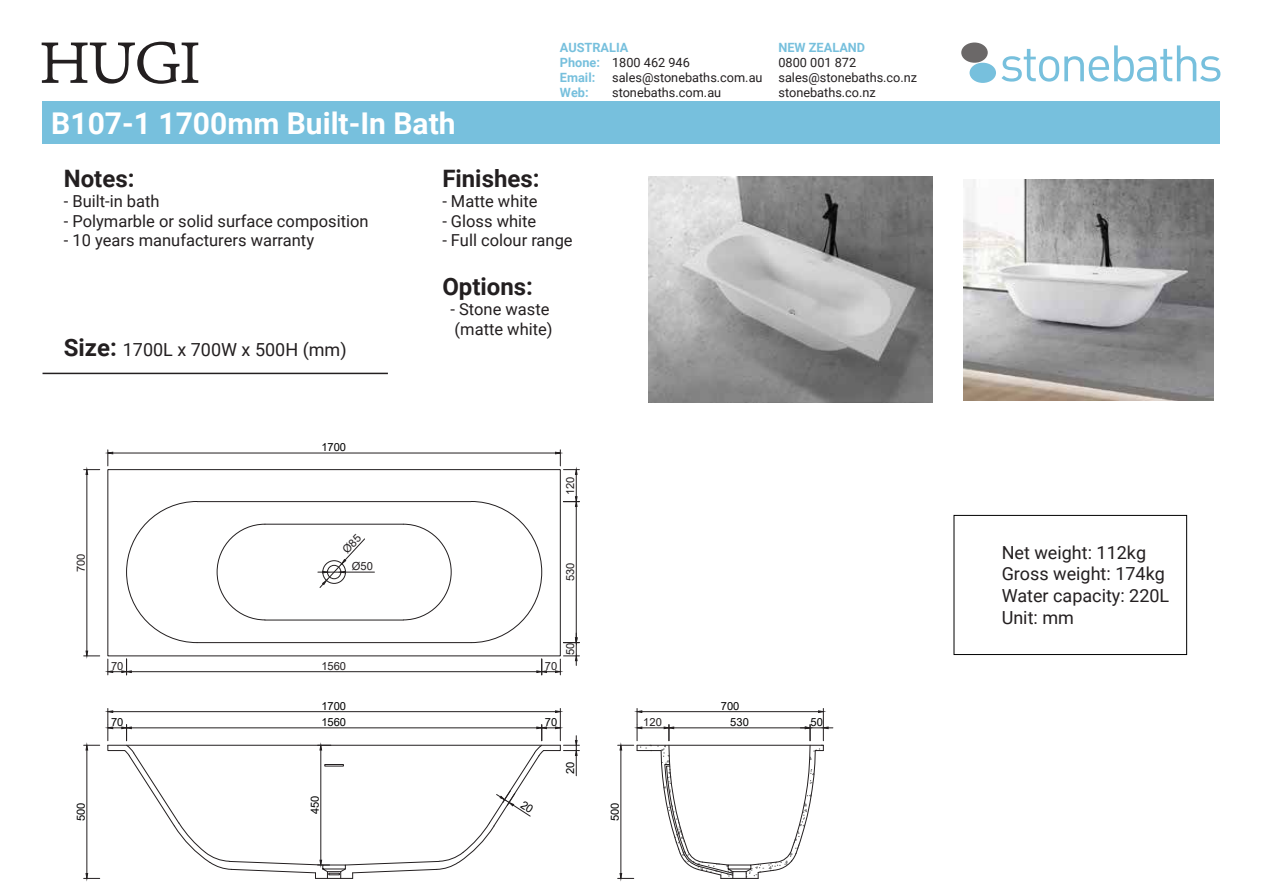
<style>
.page{position:relative;width:1263px;height:893px;background:#fff}
.page>*{position:absolute;margin:0;border:0;box-sizing:border-box;transform-origin:0 0}
.t1{font:700 30px "Roboto";color:#fff}
.t2{font:700 24px "Roboto";color:#231f20}
.t3{font:18px/21.6px "Roboto";color:#231f20}
.t4{font:16.5px/19.8px "Roboto";color:#231f20}
.t5{font:12.75px/15.3px "Roboto";color:#231f20}
.t6{font:700 12.75px/15.3px "Roboto";color:#77c0dd}
.t7{font:11.1px "Arial";color:#010101}
.t8{font:11.1px "Arial";color:#231f20}
.s1{font-weight:700;font-size:24px}
</style>
<div class="page">
<svg style="left:1001px;top:45px;width:219px;height:37px"></svg>
<div style="left:969px;top:63px;width:27px;height:20px;background:#77c0dd;border-radius:50%"></div>
<div style="left:961px;top:43px;width:27px;height:20px;background:#6b6868;border-radius:50%"></div>
<div style="left:43px;top:102px;width:1177px;height:42px;background:#77c0dd"></div>
<div style="left:954px;top:515px;width:233px;height:140px;border:1px solid #000"></div>
<svg style="left:41px;top:41px;width:158px;height:43px"></svg>
<hr style="left:43px;top:373px;width:345px;height:1px;background:#231f20">
<img style="left:963px;top:179px;width:251px;height:221px">
<img style="left:648px;top:177px;width:285px;height:226px">
<div style="left:107px;top:469px;width:454px;height:187px;border:1px solid #231f20"></div>
<hr style="left:113px;top:453px;width:442px;height:1px;background:#231f20">
<svg style="left:107px;top:450px;width:6px;height:16px"></svg>
<hr style="left:131px;top:671px;width:406px;height:1px;background:#231f20">
<svg style="left:107px;top:659px;width:25px;height:16px"></svg>
<hr style="left:86px;top:474px;width:1px;height:177px;background:#231f20">
<svg style="left:84px;top:469px;width:16px;height:6px"></svg>
<svg style="left:84px;top:650px;width:16px;height:7px"></svg>
<hr style="left:197px;top:501px;width:274px;height:1px;background:#231f20">
<svg style="left:126px;top:501px;width:72px;height:142px"></svg>
<hr style="left:197px;top:642px;width:274px;height:1px;background:#231f20">
<svg style="left:470px;top:450px;width:109px;height:225px"></svg>
<hr style="left:265px;top:524px;width:138px;height:1px;background:#231f20">
<svg style="left:216px;top:523px;width:50px;height:98px"></svg>
<hr style="left:265px;top:620px;width:138px;height:1px;background:#231f20">
<svg style="left:402px;top:523px;width:50px;height:98px"></svg>
<hr style="left:86px;top:750px;width:1px;height:123px;background:#231f20">
<svg style="left:84px;top:873px;width:16px;height:6px"></svg>
<svg style="left:84px;top:744px;width:16px;height:7px"></svg>
<hr style="left:315px;top:878px;width:38px;height:1px;background:#231f20">
<svg style="left:618px;top:708px;width:215px;height:171px"></svg>
<svg style="left:318px;top:538px;width:56px;height:50px"></svg>
<svg style="left:107px;top:708px;width:472px;height:170px"></svg>
<p class="t6" style="left:560px;top:39px;width:70px">AUSTRALIA<br>Phone:<br>Email:<br>Web:</p>
<p class="t6" style="left:778px;top:39px;width:88px">NEW ZEALAND</p>
<p class="t5" style="left:612px;top:54px;width:152px">1800 462 946 sales@stonebaths.com.au stonebaths.com.au</p>
<p class="t5" style="left:778px;top:54px;width:140px">0800 001 872 sales@stonebaths.co.nz stonebaths.co.nz</p>
<h1 class="t1" style="left:51px;top:102px;width:406px">B107-1 1700mm Built-In Bath</h1>
<h2 class="t2" style="left:64px;top:162px;width:72px">Notes:</h2>
<p class="t4" style="left:64px;top:190px;width:97px">- Built-in bath</p>
<p class="t4" style="left:64px;top:210px;width:306px">- Polymarble or solid surface composition</p>
<p class="t4" style="left:64px;top:230px;width:252px">- 10 years manufacturers warranty</p>
<h2 class="t2" style="left:442px;top:162px;width:99px">Finishes:</h2>
<p class="t4" style="left:442px;top:190px;width:97px">- Matte white</p>
<p class="t4" style="left:442px;top:210px;width:96px">- Gloss white</p>
<p class="t4" style="left:442px;top:230px;width:132px">- Full colour range</p>
<h2 class="t2" style="left:442px;top:270px;width:92px">Options:</h2>
<p class="t4" style="left:450px;top:298px;width:104px">- Stone waste (matte white)</p>
<p class="t3" style="left:64px;top:338px;width:284px"><span class="s1">Size:</span> 1700L x 700W x 500H (mm)</p>
<p class="t8" style="left:73px;top:572px;width:20px;rotate:-90deg">700</p>
<p class="t7" style="left:321px;top:439px;width:26px">1700</p>
<p class="t8" style="left:563px;top:495px;width:20px;rotate:-90deg">120</p>
<p class="t8" style="left:352px;top:558px;width:23px">Ø50</p>
<p class="t8" style="left:563px;top:581px;width:20px;rotate:-90deg">530</p>
<p class="t8" style="left:111px;top:658px;width:14px">70</p>
<p class="t8" style="left:321px;top:658px;width:26px">1560</p>
<p class="t8" style="left:545px;top:658px;width:14px">70</p>
<p class="t8" style="left:563px;top:655px;width:14px;rotate:-90deg">50</p>
<p class="t7" style="left:321px;top:698px;width:26px">1700</p>
<p class="t7" style="left:721px;top:698px;width:20px">700</p>
<p class="t7" style="left:111px;top:714px;width:14px">70</p>
<p class="t7" style="left:321px;top:714px;width:26px">1560</p>
<p class="t7" style="left:545px;top:714px;width:14px">70</p>
<p class="t8" style="left:643px;top:714px;width:20px">120</p>
<p class="t7" style="left:730px;top:714px;width:20px">530</p>
<p class="t7" style="left:810px;top:714px;width:14px">50</p>
<p class="t7" style="left:563px;top:774px;width:14px;rotate:-90deg">20</p>
<p class="t7" style="left:73px;top:821px;width:20px;rotate:-90deg">500</p>
<p class="t7" style="left:307px;top:814px;width:20px;rotate:-90deg">450</p>
<p class="t7" style="left:607px;top:821px;width:20px;rotate:-90deg">500</p>
<p class="t3" style="left:1002px;top:541px;width:169px">Net weight: 112kg<br>Gross weight: 174kg<br>Water capacity: 220L<br>Unit: mm</p>
</div>
